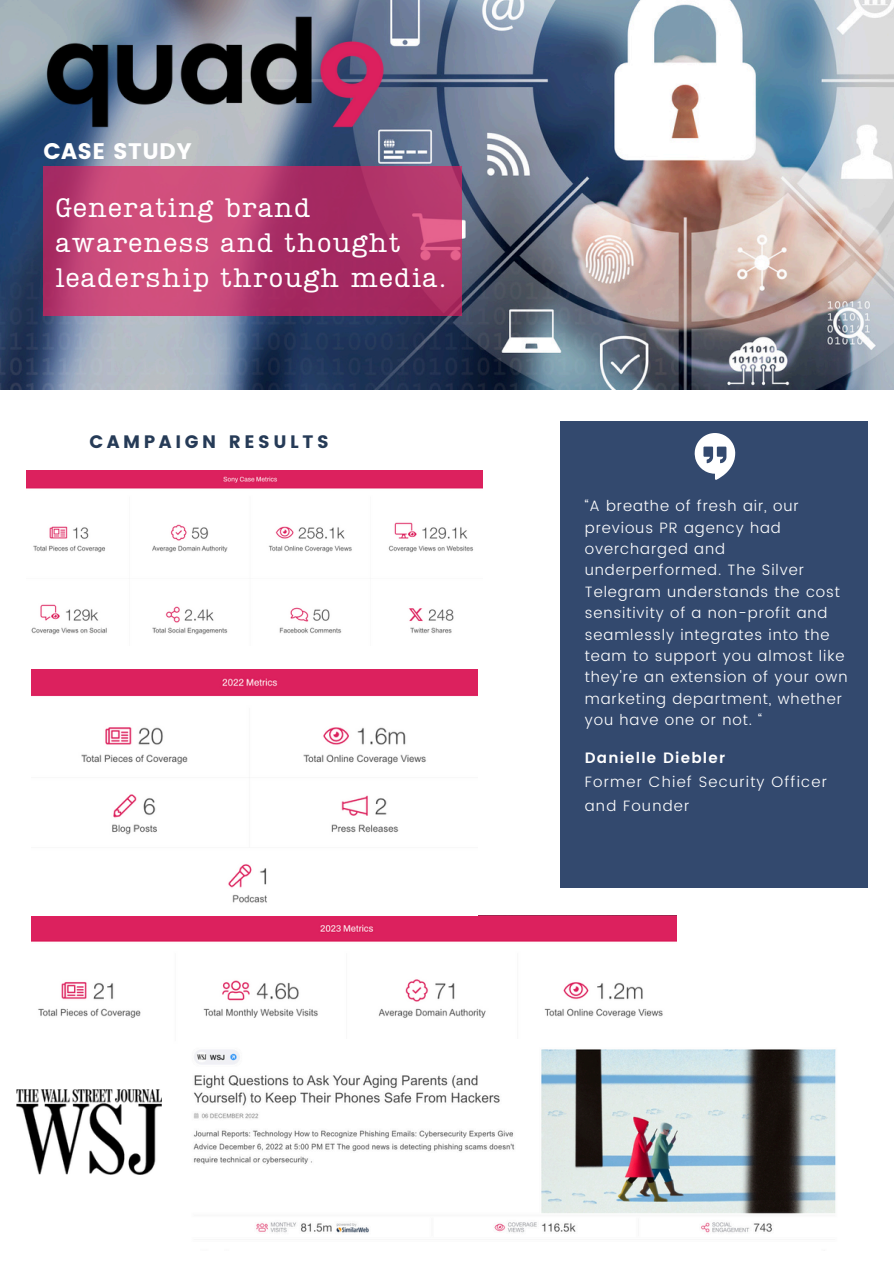
<style>
.page{position:relative;width:894px;height:1264px;background:#fff}
.page>*{position:absolute;margin:0;border:0;box-sizing:border-box;transform-origin:0 0}
.t1{font:27px/34.8px "Lumios TW New";letter-spacing:.02em;color:#fff}
.t2{font:22.5px "Poppins";letter-spacing:.02em;color:#fff}
.t3{font:18px "Poppins";letter-spacing:.2em;color:#263b57}
.t4{font:300 15px/21.3px "Poppins";letter-spacing:.06em;color:#fff}
.t5{font:300 15px/23.7px "Poppins";letter-spacing:.08em;color:#fff}
.t6{font:600 15px "Poppins";letter-spacing:.08em;color:#fff}
</style>
<div class="page">
<img style="left:0;top:0;width:893px;height:389px">
<svg style="left:43px;top:166px;width:419px;height:150px;background:#b93b6f"></svg>
<img style="left:37px;top:13px;width:357px;height:118px">
<div style="left:560px;top:421px;width:308px;height:466px;background:#33496e"></div>
<svg style="left:694px;top:433px;width:40px;height:47px"></svg>
<img style="left:26px;top:471px;width:456px;height:164px">
<img style="left:32px;top:916px;width:644px;height:102px">
<img style="left:32px;top:669px;width:445px;height:234px">
<img style="left:193px;top:1049px;width:643px;height:184px">
<img style="left:17px;top:1089px;width:145px;height:85px">
<p class="t2" style="left:43px;top:138px;width:150px">CASE STUDY</p>
<p class="t1" style="left:55px;top:188px;width:393px">Generating brand awareness and thought leadership through media.</p>
<h4 class="t3" style="left:89px;top:431px;width:241px">CAMPAIGN RESULTS</h4>
<p class="t4" style="left:584px;top:495px;width:264px">“A breathe of fresh air, our previous PR agency had overcharged and underperformed. The Silver<br>Telegram understands the cost sensitivity of a non-profit and seamlessly integrates into the team to support you almost like they're an extension of your own marketing department, whether you have one or not. “</p>
<p class="t6" style="left:584px;top:749px;width:142px">Danielle Diebler</p>
<p class="t5" style="left:584px;top:770px;width:243px">Former Chief Security Officer and Founder</p>
</div>
